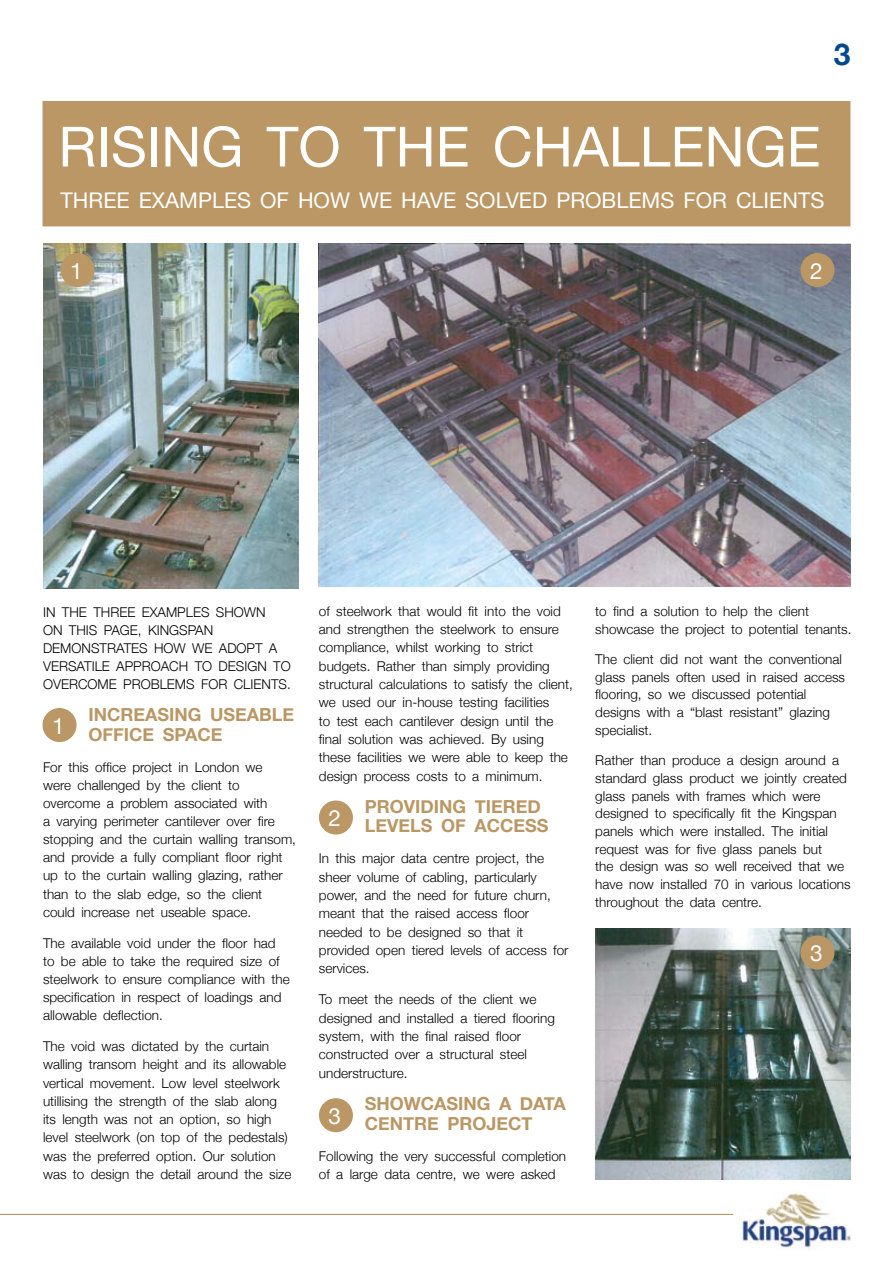
<style>
.page{position:relative;width:893px;height:1263px;background:#fff}
.page>*{position:absolute;margin:0;border:0;box-sizing:border-box;transform-origin:0 0}
.t1{font:55.5px "Helvetica Neue";color:#fff}
.t2{font:700 30px "Helvetica Neue";color:#004990}
.t3{font:22.5px "Helvetica Neue";color:#fff}
.t4{font:21.6px "Helvetica Neue";color:#fff}
.t5{font:700 18px/19.5px "Helvetica Neue";color:#ba9764}
.t6{font:300 13.5px/18.3px "Helvetica Neue";color:#000}
</style>
<div class="page">
<div style="left:43px;top:101px;width:807px;height:125px;background:#ba9764"></div>
<hr style="left:0;top:1214px;width:733px;height:1px;background:#ba9764">
<img style="left:741px;top:1191px;width:110px;height:58px">
<img style="left:595px;top:928px;width:255px;height:251px">
<img style="left:319px;top:243px;width:531px;height:344px">
<div style="left:801px;top:254px;width:33px;height:32px;background:#ba9764;border-radius:50%"></div>
<div style="left:800px;top:253px;width:34px;height:34px;border:2px solid #ba9764;border-radius:50%"></div>
<img style="left:43px;top:243px;width:256px;height:345px">
<div style="left:61px;top:254px;width:33px;height:32px;background:#ba9764;border-radius:50%"></div>
<div style="left:61px;top:253px;width:34px;height:34px;border:2px solid #ba9764;border-radius:50%"></div>
<div style="left:801px;top:936px;width:33px;height:33px;background:#ba9764;border-radius:50%"></div>
<div style="left:800px;top:935px;width:34px;height:34px;border:2px solid #ba9764;border-radius:50%"></div>
<div style="left:43px;top:709px;width:33px;height:32px;background:#ba9764;border-radius:50%"></div>
<div style="left:43px;top:708px;width:34px;height:34px;border:2px solid #ba9764;border-radius:50%"></div>
<div style="left:320px;top:801px;width:32px;height:33px;background:#ba9764;border-radius:50%"></div>
<div style="left:319px;top:800px;width:34px;height:34px;border:2px solid #ba9764;border-radius:50%"></div>
<div style="left:320px;top:1099px;width:32px;height:32px;background:#ba9764;border-radius:50%"></div>
<div style="left:319px;top:1098px;width:34px;height:34px;border:2px solid #ba9764;border-radius:50%"></div>
<h2 class="t2" style="left:834px;top:36px;width:18px">3</h2>
<h1 class="t1" style="left:58px;top:114px;width:764px">RISING TO THE CHALLENGE</h1>
<h3 class="t4" style="left:61px;top:187px;width:765px">THREE EXAMPLES OF HOW WE HAVE SOLVED PROBLEMS FOR CLIENTS</h3>
<h3 class="t3" style="left:70px;top:257px;width:14px">1</h3>
<h3 class="t3" style="left:810px;top:257px;width:14px">2</h3>
<p class="t6" style="left:43px;top:603px;width:249px">In the three examples shown<br>on this page, Kingspan demonstrates how we adopt a versatile approach to design to overcome problems for clients.</p>
<h3 class="t5" style="left:89px;top:705px;width:207px">INCREASING USEABLE<br>OFFICE SPACE</h3>
<p class="t6" style="left:43px;top:757px;width:254px">For this office project in London we<br>were challenged by the client to overcome a problem associated with<br>a varying perimeter cantilever over fire stopping and the curtain walling transom, and provide a fully compliant floor right up to the curtain walling glazing, rather than to the slab edge, so the client could increase net useable space.</p>
<p class="t6" style="left:43px;top:933px;width:248px">The available void under the floor had to be able to take the required size of steelwork to ensure compliance with the specification in respect of loadings and allowable deflection.</p>
<p class="t6" style="left:43px;top:1037px;width:250px">The void was dictated by the curtain walling transom height and its allowable vertical movement. Low level steelwork utillising the strength of the slab along its length was not an option, so high level steelwork (on top of the pedestals) was the preferred option. Our solution was to design the detail around the size</p>
<h3 class="t3" style="left:52px;top:712px;width:14px">1</h3>
<p class="t6" style="left:319px;top:601px;width:255px">of steelwork that would fit into the void and strengthen the steelwork to ensure compliance, whilst working to strict budgets. Rather than simply providing structural calculations to satisfy the client, we used our in-house testing facilities<br>to test each cantilever design until the final solution was achieved. By using these facilities we were able to keep the design process costs to a minimum.</p>
<h3 class="t5" style="left:365px;top:796px;width:185px">PROVIDING TIERED<br>LEVELS OF ACCESS</h3>
<p class="t6" style="left:319px;top:849px;width:251px">In this major data centre project, the sheer volume of cabling, particularly power, and the need for future churn, meant that the raised access floor needed to be designed so that it provided open tiered levels of access for services.</p>
<p class="t6" style="left:319px;top:990px;width:237px">To meet the needs of the client we designed and installed a tiered flooring system, with the final raised floor constructed over a structural steel understructure.</p>
<h3 class="t5" style="left:365px;top:1093px;width:202px">SHOWCASING A DATA<br>CENTRE PROJECT</h3>
<p class="t6" style="left:319px;top:1146px;width:249px">Following the very successful completion of a large data centre, we were asked</p>
<h3 class="t3" style="left:328px;top:805px;width:14px">2</h3>
<h3 class="t3" style="left:328px;top:1102px;width:14px">3</h3>
<p class="t6" style="left:595px;top:602px;width:258px;line-height:17.7px">to find a solution to help the client showcase the project to potential tenants.</p>
<p class="t6" style="left:595px;top:650px;width:251px;line-height:17.7px">The client did not want the conventional glass panels often used in raised access flooring, so we discussed potential designs with a “blast resistant” glazing specialist.</p>
<p class="t6" style="left:595px;top:751px;width:257px;line-height:17.7px">Rather than produce a design around a standard glass product we jointly created glass panels with frames which were designed to specifically fit the Kingspan panels which were installed. The initial request was for five glass panels but<br>the design was so well received that we have now installed 70 in various locations throughout the data centre.</p>
<h3 class="t3" style="left:810px;top:940px;width:14px">3</h3>
</div>
